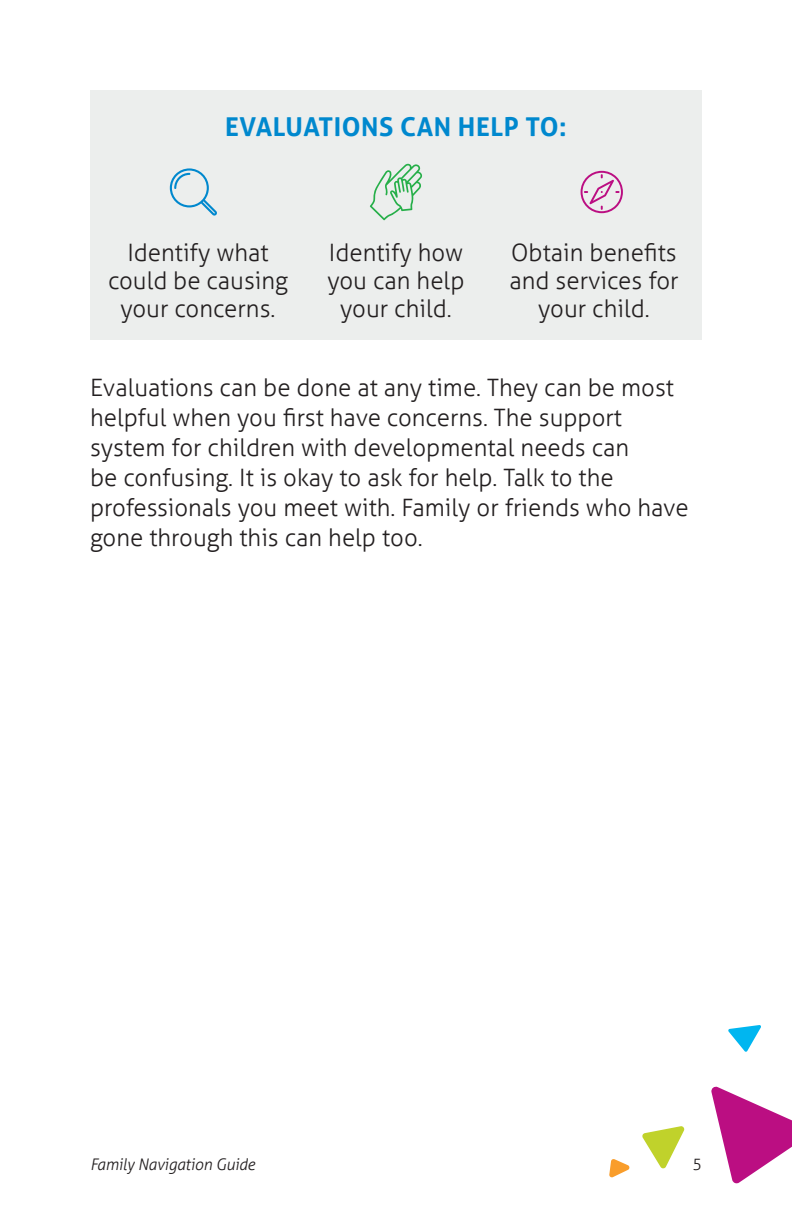
<style>
.page{position:relative;width:792px;height:1224px;background:#fff}
.page>*{position:absolute;margin:0;border:0;box-sizing:border-box;transform-origin:0 0}
.Body_copy{font:700 26px "Aller";letter-spacing:.02em;color:#0088ce}
.Body_copy-2{font:300 24px/28px "Aller";color:#231f20;text-align:center}
.t1{font:italic 300 16px "Aller";letter-spacing:-.01em;color:#231f20}
.t2{font:300 16px "Aller";color:#231f20}
</style>
<div class="page">
<svg style="left:711px;top:1086px;width:81px;height:98px"></svg>
<svg style="left:642px;top:1126px;width:43px;height:43px"></svg>
<svg style="left:728px;top:1025px;width:33px;height:27px"></svg>
<svg style="left:609px;top:1159px;width:21px;height:19px"></svg>
<div style="left:90px;top:90px;width:612px;height:250px;background:#eceeed"></div>
<svg style="left:170px;top:168px;width:47px;height:48px"></svg>
<svg style="left:370px;top:163px;width:52px;height:57px"></svg>
<svg style="left:581px;top:171px;width:42px;height:42px"></svg>
<p class="Body_copy" style="left:225px;top:111px;width:343px">EVALUATIONS CAN HELP TO:</p>
<p class="Body_copy-2" style="left:108px;top:238px;width:181px">Identify what could be causing your concerns.</p>
<p class="Body_copy-2" style="left:328px;top:238px;width:138px">Identify how you can help your child.</p>
<p class="Body_copy-2" style="left:509px;top:238px;width:171px">Obtain benefits and services for your child.</p>
<p class="Body_copy-2" style="left:90px;top:373px;width:600px;line-height:30px;text-align:left">Evaluations can be done at any time. They can be most helpful when you first have concerns. The support system for children with developmental needs can<br>be confusing. It is okay to ask for help. Talk to the professionals you meet with. Family or friends who have gone through this can help too.</p>
<p class="t1" style="left:90px;top:1155px;width:167px">Family Navigation Guide</p>
<p class="t2" style="left:692px;top:1155px;width:11px">5</p>
</div>
